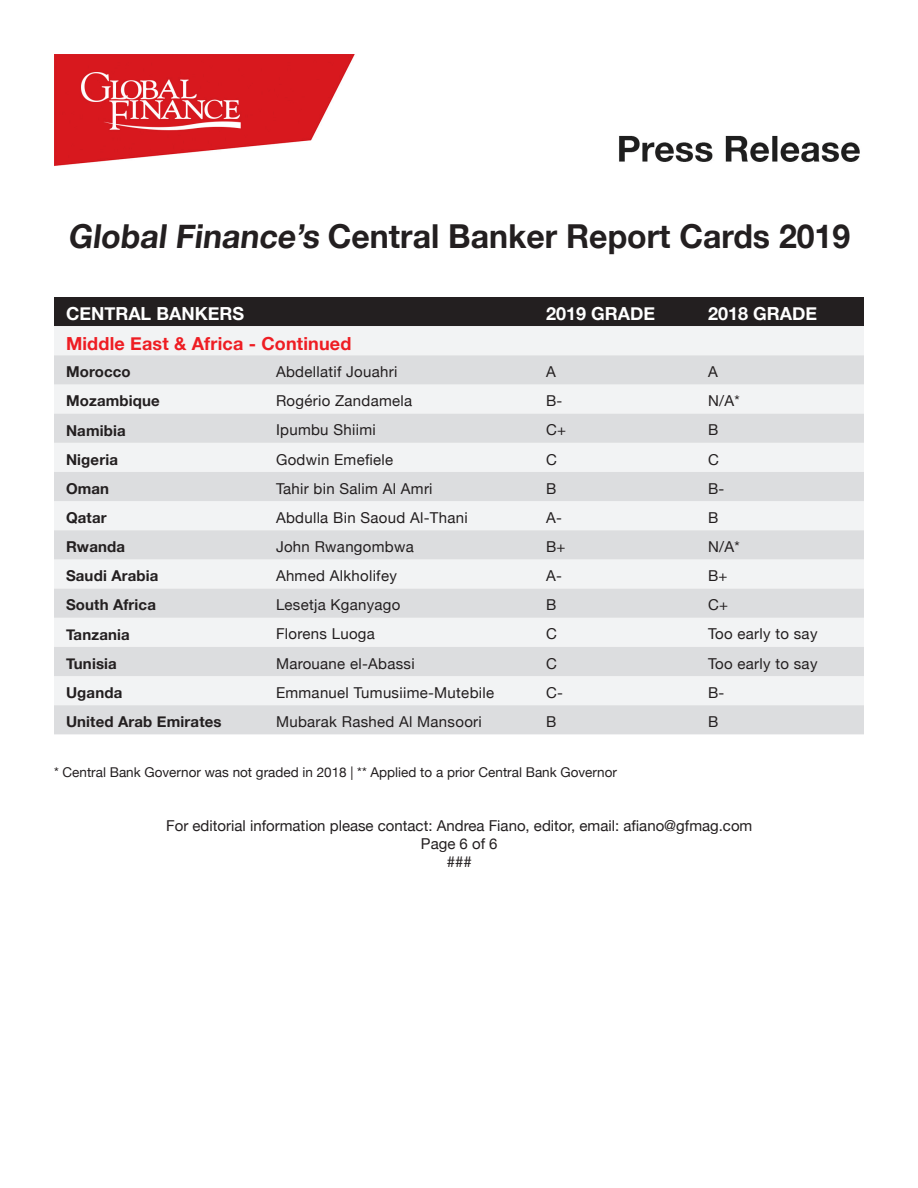
<style>
.page{position:relative;width:918px;height:1188px;background:#fff}
.page>*{position:absolute;margin:0;border:0;box-sizing:border-box;transform-origin:0 0}
.t1{font:700 33px "Helvetica Neue";color:#231f20}
.TABLE_TITLE_BOLD_whi{font:700 18px "Helvetica Neue";color:#fff}
.TABLE_Column1_Bold{font:700 18px "Helvetica Neue";letter-spacing:.01em;color:#ee1d23}
.TABLE_Column2{font:15px "Helvetica Neue";letter-spacing:.02em;color:#231f20}
.TABLE_Column1_Bold-2{font:700 15px "Helvetica Neue";letter-spacing:.01em;color:#231f20}
.TABLE_Column2-2{font:15px "Helvetica Neue";color:#231f20}
.t2{font:13.5px "Helvetica Neue";color:#231f20}
</style>
<div class="page">
<div style="left:54px;top:297px;width:810px;height:29px;background:#231f20"></div>
<div style="left:54px;top:326px;width:810px;height:29px;background:#f2f3f4"></div>
<svg style="left:54px;top:355px;width:810px;height:379px;fill:#dcdddf"></svg>
<img style="left:54px;top:54px;width:806px;height:112px">
<p class="t1" style="left:68px;top:211px;width:784px">Global Finance’s Central Banker Report Cards 2019</p>
<p class="TABLE_TITLE_BOLD_whi" style="left:66px;top:300px;width:180px">CENTRAL BANKERS</p>
<p class="TABLE_TITLE_BOLD_whi" style="left:546px;top:300px;width:111px">2019 GRADE</p>
<p class="TABLE_TITLE_BOLD_whi" style="left:708px;top:300px;width:111px">2018 GRADE</p>
<p class="TABLE_Column1_Bold" style="left:66px;top:329px;width:287px">Middle East &amp; Africa - Continued</p>
<p class="TABLE_Column1_Bold-2" style="left:66px;top:360px;width:66px">Morocco</p>
<p class="TABLE_Column2" style="left:276px;top:361px;width:123px">Abdellatif Jouahri</p>
<p class="TABLE_Column2" style="left:546px;top:361px;width:11px">A</p>
<p class="TABLE_Column2" style="left:708px;top:361px;width:11px">A</p>
<p class="TABLE_Column1_Bold-2" style="left:66px;top:389px;width:95px">Mozambique</p>
<p class="TABLE_Column2" style="left:276px;top:390px;width:138px">Rogério Zandamela</p>
<p class="TABLE_Column2" style="left:546px;top:390px;width:18px">B-</p>
<p class="TABLE_Column2" style="left:708px;top:390px;width:33px">N/A*</p>
<p class="TABLE_Column1_Bold-2" style="left:66px;top:418px;width:61px">Namibia</p>
<p class="TABLE_Column2" style="left:276px;top:419px;width:101px">Ipumbu Shiimi</p>
<p class="TABLE_Column2" style="left:546px;top:419px;width:22px">C+</p>
<p class="TABLE_Column2" style="left:708px;top:419px;width:12px">B</p>
<p class="TABLE_Column1_Bold-2" style="left:66px;top:448px;width:53px">Nigeria</p>
<p class="TABLE_Column2" style="left:276px;top:448px;width:119px">Godwin Emefiele</p>
<p class="TABLE_Column2" style="left:546px;top:448px;width:12px">C</p>
<p class="TABLE_Column2" style="left:708px;top:448px;width:12px">C</p>
<p class="TABLE_Column1_Bold-2" style="left:66px;top:477px;width:45px">Oman</p>
<p class="TABLE_Column2" style="left:276px;top:478px;width:158px">Tahir bin Salim Al Amri</p>
<p class="TABLE_Column2" style="left:546px;top:478px;width:12px">B</p>
<p class="TABLE_Column2" style="left:708px;top:478px;width:18px">B-</p>
<p class="TABLE_Column1_Bold-2" style="left:66px;top:506px;width:42px">Qatar</p>
<p class="TABLE_Column2" style="left:276px;top:507px;width:193px">Abdulla Bin Saoud Al-Thani</p>
<p class="TABLE_Column2" style="left:546px;top:507px;width:17px">A-</p>
<p class="TABLE_Column2" style="left:708px;top:507px;width:12px">B</p>
<p class="TABLE_Column1_Bold-2" style="left:66px;top:535px;width:61px">Rwanda</p>
<p class="TABLE_Column2" style="left:276px;top:536px;width:139px">John Rwangombwa</p>
<p class="TABLE_Column2" style="left:546px;top:536px;width:21px">B+</p>
<p class="TABLE_Column2" style="left:708px;top:536px;width:33px">N/A*</p>
<p class="TABLE_Column1_Bold-2" style="left:66px;top:564px;width:94px">Saudi Arabia</p>
<p class="TABLE_Column2" style="left:276px;top:565px;width:122px">Ahmed Alkholifey</p>
<p class="TABLE_Column2" style="left:546px;top:565px;width:17px">A-</p>
<p class="TABLE_Column2" style="left:708px;top:565px;width:21px">B+</p>
<p class="TABLE_Column1_Bold-2" style="left:66px;top:593px;width:91px">South Africa</p>
<p class="TABLE_Column2" style="left:276px;top:594px;width:126px">Lesetja Kganyago</p>
<p class="TABLE_Column2" style="left:546px;top:594px;width:12px">B</p>
<p class="TABLE_Column2" style="left:708px;top:594px;width:22px">C+</p>
<p class="TABLE_Column1_Bold-2" style="left:66px;top:623px;width:65px">Tanzania</p>
<p class="TABLE_Column2" style="left:276px;top:623px;width:100px">Florens Luoga</p>
<p class="TABLE_Column2" style="left:546px;top:623px;width:12px">C</p>
<p class="TABLE_Column2" style="left:708px;top:623px;width:111px">Too early to say</p>
<p class="TABLE_Column1_Bold-2" style="left:66px;top:652px;width:52px">Tunisia</p>
<p class="TABLE_Column2" style="left:276px;top:652px;width:140px">Marouane el-Abassi</p>
<p class="TABLE_Column2" style="left:546px;top:652px;width:12px">C</p>
<p class="TABLE_Column2" style="left:708px;top:652px;width:111px">Too early to say</p>
<p class="TABLE_Column1_Bold-2" style="left:66px;top:681px;width:58px">Uganda</p>
<p class="TABLE_Column2" style="left:276px;top:682px;width:220px">Emmanuel Tumusiime-Mutebile</p>
<p class="TABLE_Column2" style="left:546px;top:682px;width:18px">C-</p>
<p class="TABLE_Column2" style="left:708px;top:682px;width:18px">B-</p>
<p class="TABLE_Column1_Bold-2" style="left:66px;top:710px;width:157px">United Arab Emirates</p>
<p class="TABLE_Column2" style="left:276px;top:711px;width:207px">Mubarak Rashed Al Mansoori</p>
<p class="TABLE_Column2" style="left:546px;top:711px;width:12px">B</p>
<p class="TABLE_Column2" style="left:708px;top:711px;width:12px">B</p>
<p class="t2" style="left:54px;top:763px;width:565px">* Central Bank Governor was not graded in 2018 | ** Applied to a prior Central Bank Governor</p>
<p class="TABLE_Column2-2" style="left:166px;top:815px;width:588px">For editorial information please contact: Andrea Fiano, editor, email: afiano@gfmag.com</p>
<p class="TABLE_Column2" style="left:421px;top:833px;width:78px">Page 6 of 6</p>
<p class="TABLE_Column2" style="left:447px;top:851px;width:27px">###</p>
</div>
